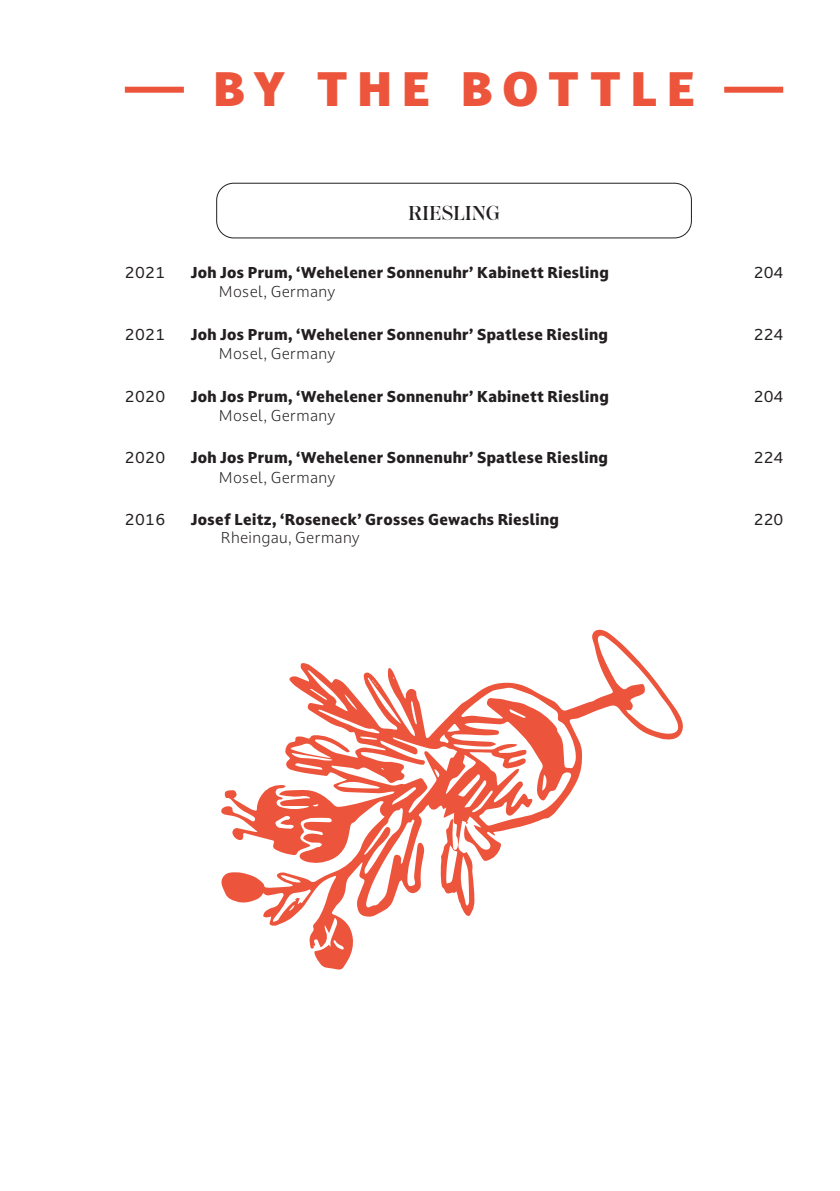
<style>
.page{position:relative;width:840px;height:1191px;background:#fff}
.page>*{position:absolute;margin:0;border:0;box-sizing:border-box;transform-origin:0 0}
.Page_Heading{font:900 46px "Darkmode Darkmode Off";letter-spacing:.225em;color:#ec553c}
.Subheading{font:700 20px "Sigurd";color:#231f20}
.t1{font:15px/18px "Darkmode Darkmode Off X Bold";letter-spacing:.025em;color:#231f20}
.t2{font:300 15px "Darkmode Darkmode Off";letter-spacing:.02em;color:#231f20}
.Year{font:15px "Darkmode Darkmode Off";letter-spacing:.03em;color:#231f20}
.Price{font:15px "Darkmode Darkmode Off";color:#231f20}
.s1{font-family:"Darkmode Darkmode Off";font-weight:300}
</style>
<div class="page">
<div style="left:723px;top:87px;width:59px;height:6px;background:#ec553c"></div>
<div style="left:125px;top:87px;width:59px;height:6px;background:#ec553c"></div>
<div style="left:216px;top:183px;width:475px;height:55px;border:1px solid #231f20;border-radius:17px"></div>
<svg style="left:221px;top:629px;width:461px;height:341px"></svg>
<p class="Page_Heading" style="left:213px;top:58px;width:482px">BY THE BOTTLE</p>
<p class="Subheading" style="left:408px;top:198px;width:93px">RIESLING</p>
<p class="Year" style="left:125px;top:262px;width:42px">2021</p>
<p class="t1" style="left:191px;top:263px;width:419px">Joh Jos Prum, ‘Wehelener Sonnenuhr’ Kabinett Riesling</p>
<p class="t2" style="left:219px;top:282px;width:118px">Mosel, Germany</p>
<p class="Price" style="left:753px;top:262px;width:31px">204</p>
<p class="Year" style="left:125px;top:324px;width:42px">2021</p>
<p class="t1" style="left:191px;top:325px;width:418px">Joh Jos Prum, ‘Wehelener Sonnenuhr’ Spatlese Riesling</p>
<p class="t2" style="left:219px;top:343px;width:118px">Mosel, Germany</p>
<p class="Price" style="left:753px;top:324px;width:31px">224</p>
<p class="Year" style="left:125px;top:386px;width:42px">2020</p>
<p class="t1" style="left:191px;top:387px;width:419px">Joh Jos Prum, ‘Wehelener Sonnenuhr’ Kabinett Riesling</p>
<p class="t2" style="left:219px;top:405px;width:118px">Mosel, Germany</p>
<p class="Price" style="left:753px;top:386px;width:31px">204</p>
<p class="Year" style="left:125px;top:448px;width:42px">2020</p>
<p class="t1" style="left:191px;top:448px;width:418px">Joh Jos Prum, ‘Wehelener Sonnenuhr’ Spatlese Riesling</p>
<p class="t2" style="left:219px;top:467px;width:118px">Mosel, Germany</p>
<p class="Price" style="left:753px;top:448px;width:31px">224</p>
<p class="Year" style="left:125px;top:509px;width:42px">2016</p>
<p class="t1" style="left:221px;top:510px;width:339px;text-indent:-30px">Josef Leitz, ‘Roseneck’ Grosses Gewachs Riesling<br><span class="s1">Rheingau, Germany</span></p>
<p class="Price" style="left:753px;top:509px;width:31px">220</p>
</div>
